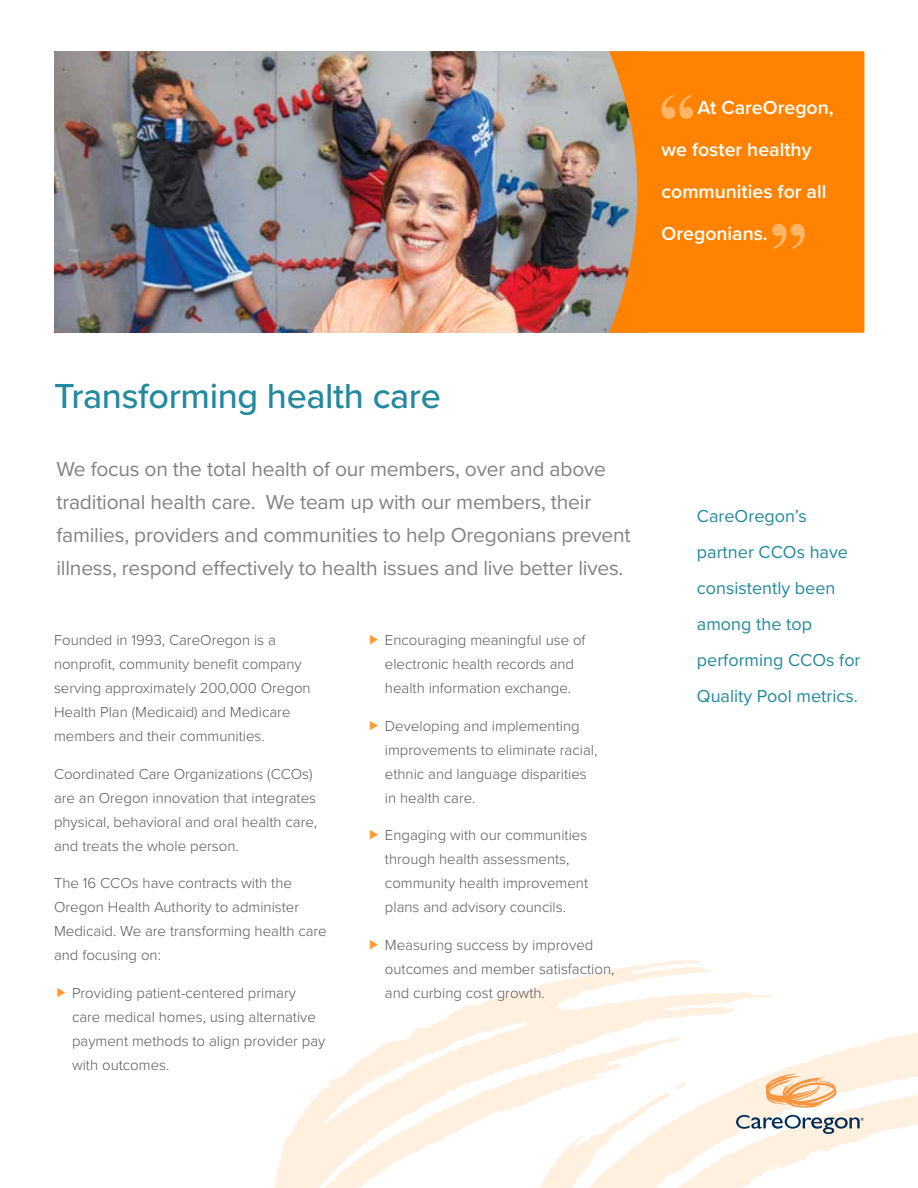
<style>
.page{position:relative;width:918px;height:1188px;background:#fff}
.page>*{position:absolute;margin:0;border:0;box-sizing:border-box;transform-origin:0 0}
.t1{font:500 36px "Proxima Nova";letter-spacing:-.01em;color:#23899d}
.t2{font:21px/33px "Proxima Nova";letter-spacing:-.01em;color:#808285}
.t3{font:600 19.5px/42px "Proxima Nova";color:#fff}
.t4{font:18px/36px "Proxima Nova";color:#23899d}
.t5{font:300 15px/24px "Proxima Nova";color:#58595b}
</style>
<div class="page">
<svg style="left:297px;top:960px;width:621px;height:228px"></svg>
<svg style="left:274px;top:1122px;width:58px;height:66px"></svg>
<img style="left:54px;top:51px;width:555px;height:282px">
<svg style="left:609px;top:51px;width:255px;height:282px;background:#f6850e"></svg>
<svg style="left:662px;top:94px;width:31px;height:25px"></svg>
<svg style="left:772px;top:224px;width:33px;height:25px"></svg>
<svg style="left:766px;top:1074px;width:71px;height:34px;background:#fbca9e"></svg>
<svg style="left:736px;top:1115px;width:128px;height:19px"></svg>
<h3 class="t3" style="left:662px;top:86px;width:174px;text-indent:36px">At CareOregon, we foster healthy communities for all<br>Oregonians.</h3>
<h1 class="t1" style="left:54px;top:369px;width:388px">Transforming health care</h1>
<p class="t2" style="left:56px;top:451px;width:576px">We focus on the total health of our members, over and above traditional health care. We team up with our members, their families, providers and communities to help Oregonians prevent illness, respond effectively to health issues and live better lives.</p>
<p class="t5" style="left:54px;top:627px;width:258px">Founded in 1993, CareOregon is a nonprofit, community benefit company serving approximately 200,000 Oregon Health Plan (Medicaid) and Medicare members and their communities.</p>
<p class="t5" style="left:54px;top:761px;width:265px">Coordinated Care Organizations (CCOs) are an Oregon innovation that integrates physical, behavioral and oral health care, and treats the whole person.</p>
<p class="t5" style="left:54px;top:870px;width:274px">The 16 CCOs have contracts with the Oregon Health Authority to administer Medicaid. We are transforming health care and focusing on:</p>
<p class="t5" style="left:72px;top:980px;width:255px">Providing patient-centered primary care medical homes, using alternative payment methods to align provider pay with outcomes.</p>
<p class="t5" style="left:385px;top:627px;width:202px">Encouraging meaningful use of electronic health records and health information exchange.</p>
<p class="t5" style="left:385px;top:713px;width:214px">Developing and implementing improvements to eliminate racial, ethnic and language disparities in health care.</p>
<p class="t5" style="left:385px;top:822px;width:205px">Engaging with our communities through health assessments, community health improvement plans and advisory councils.</p>
<p class="t5" style="left:385px;top:932px;width:231px">Measuring success by improved outcomes and member satisfaction, and curbing cost growth.</p>
<p class="t4" style="left:697px;top:498px;width:165px">CareOregon’s partner CCOs have consistently been among the top performing CCOs for<br>Quality Pool metrics.</p>
</div>
